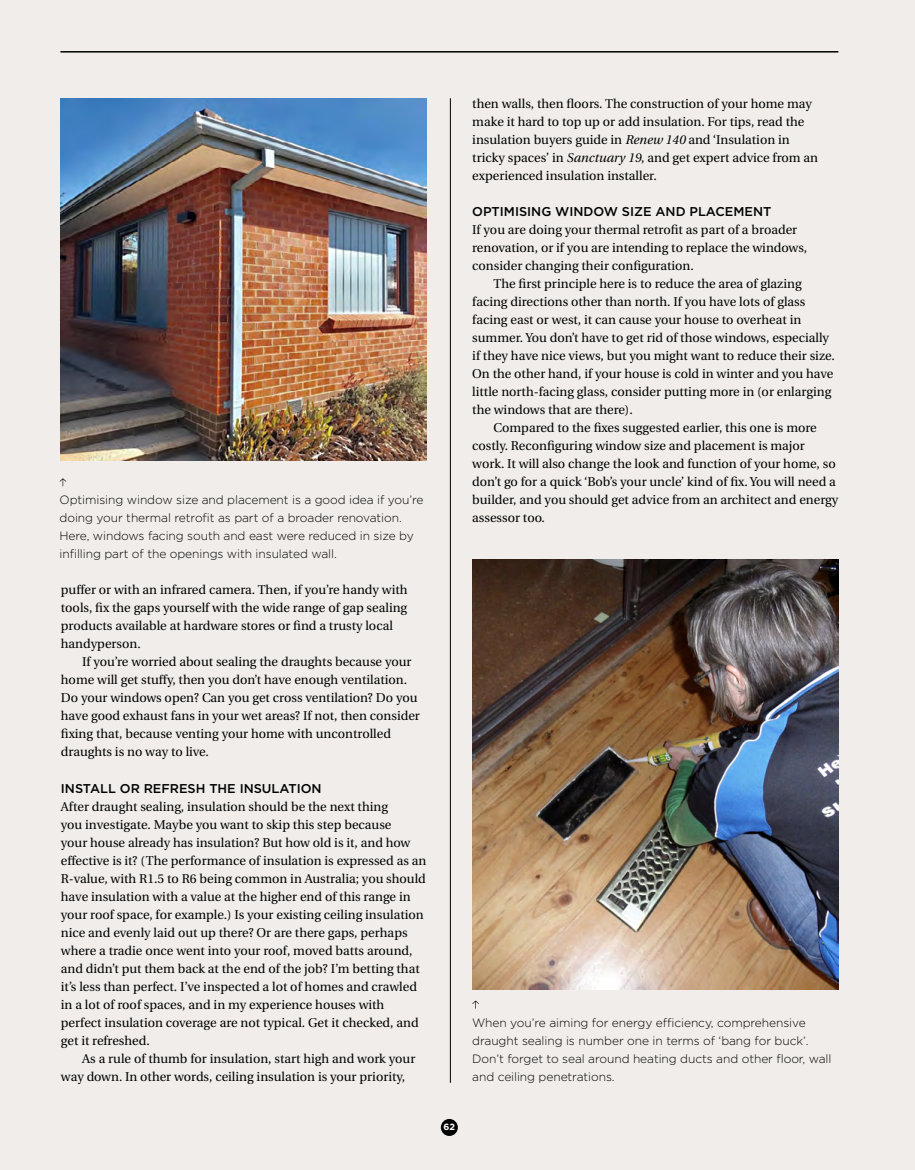
<style>
.page{position:relative;width:915px;height:1170px;background:#fff}
.page>*{position:absolute;margin:0;border:0;box-sizing:border-box;transform-origin:0 0}
.t1{font:12.75px/18px "Heuristica";color:#000}
.t2{font:500 12.75px "Gotham";color:#000}
.t3{font:300 12px/18px "Gotham";letter-spacing:-.005em;color:#000}
.t4{font:700 9px "Gotham";color:#fff}
.s1{font-style:italic}
</style>
<div class="page">
<div style="left:0;top:0;width:914px;height:1169px;background:#f0edea"></div>
<hr style="left:60px;top:51px;width:778px;height:2px;background:#000">
<div style="left:440px;top:1118px;width:17px;height:17px;background:#000;border-radius:50%"></div>
<hr style="left:450px;top:98px;width:1px;height:984px;background:#000">
<svg style="left:60px;top:478px;width:6px;height:8px"></svg>
<img style="left:61px;top:98px;width:366px;height:362px">
<svg style="left:472px;top:1000px;width:7px;height:8px"></svg>
<img style="left:472px;top:560px;width:366px;height:428px">
<p class="t3" style="left:60px;top:490px;width:365px">Optimising window size and placement is a good idea if you’re doing your thermal retrofit as part of a broader renovation.<br>Here, windows facing south and east were reduced in size by infilling part of the openings with insulated wall.</p>
<p class="t1" style="left:61px;top:581px;width:348px">puffer or with an infrared camera. Then, if you’re handy with tools, fix the gaps yourself with the wide range of gap sealing products available at hardware stores or find a trusty local handyperson.</p>
<p class="t1" style="left:61px;top:653px;width:360px;text-indent:21px">If you’re worried about sealing the draughts because your home will get stuffy, then you don’t have enough ventilation.<br>Do your windows open? Can you get cross ventilation? Do you have good exhaust fans in your wet areas? If not, then consider fixing that, because venting your home with uncontrolled draughts is no way to live.</p>
<p class="t2" style="left:61px;top:779px;width:262px">INSTALL OR REFRESH THE INSULATION</p>
<p class="t1" style="left:61px;top:797px;width:367px">After draught sealing, insulation should be the next thing<br>you investigate. Maybe you want to skip this step because<br>your house already has insulation? But how old is it, and how effective is it? (The performance of insulation is expressed as an R-value, with R1.5 to R6 being common in Australia; you should have insulation with a value at the higher end of this range in your roof space, for example.) Is your existing ceiling insulation nice and evenly laid out up there? Or are there gaps, perhaps where a tradie once went into your roof, moved batts around, and didn’t put them back at the end of the job? I’m betting that it’s less than perfect. I’ve inspected a lot of homes and crawled in a lot of roof spaces, and in my experience houses with perfect insulation coverage are not typical. Get it checked, and get it refreshed.</p>
<p class="t1" style="left:61px;top:1049px;width:356px;text-indent:21px">As a rule of thumb for insulation, start high and work your way down. In other words, ceiling insulation is your priority,</p>
<p class="t1" style="left:472px;top:95px;width:347px">then walls, then floors. The construction of your home may make it hard to top up or add insulation. For tips, read the insulation buyers guide in <span class="s1">Renew 140</span> and ‘Insulation in tricky spaces’ in <span class="s1">Sanctuary 19</span>, and get expert advice from an experienced insulation installer.</p>
<p class="t2" style="left:472px;top:203px;width:300px">OPTIMISING WINDOW SIZE AND PLACEMENT</p>
<p class="t1" style="left:472px;top:221px;width:336px">If you are doing your thermal retrofit as part of a broader renovation, or if you are intending to replace the windows, consider changing their configuration.</p>
<p class="t1" style="left:472px;top:275px;width:364px;text-indent:21px">The first principle here is to reduce the area of glazing facing directions other than north. If you have lots of glass facing east or west, it can cause your house to overheat in summer. You don’t have to get rid of those windows, especially if they have nice views, but you might want to reduce their size.<br>On the other hand, if your house is cold in winter and you have little north-facing glass, consider putting more in (or enlarging the windows that are there).</p>
<p class="t1" style="left:472px;top:419px;width:367px;text-indent:21px">Compared to the fixes suggested earlier, this one is more costly. Reconfiguring window size and placement is major work. It will also change the look and function of your home, so don’t go for a quick ‘Bob’s your uncle’ kind of fix. You will need a builder, and you should get advice from an architect and energy assessor too.</p>
<p class="t4" style="left:443px;top:1121px;width:13px">62</p>
<p class="t3" style="left:472px;top:1012px;width:360px">When you’re aiming for energy efficiency, comprehensive draught sealing is number one in terms of ‘bang for buck’.<br>Don’t forget to seal around heating ducts and other floor, wall and ceiling penetrations.</p>
</div>
